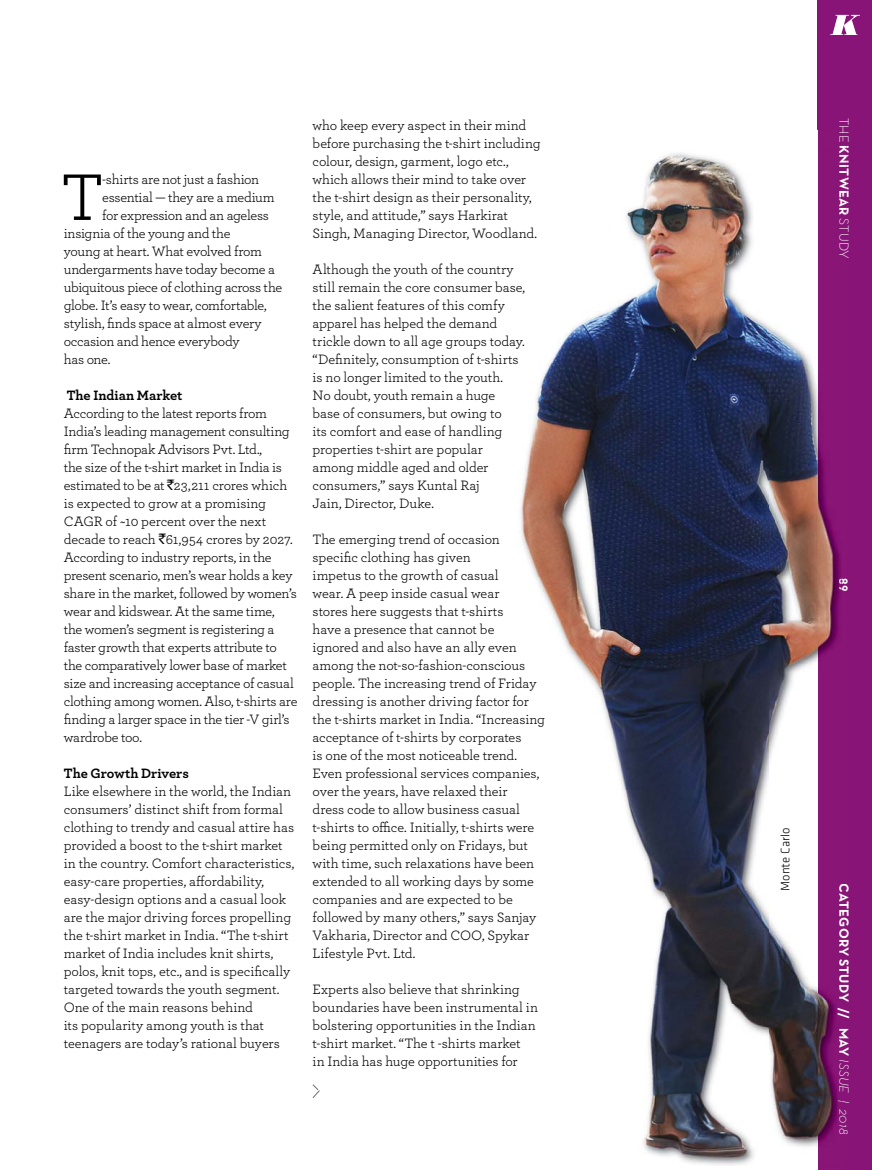
<style>
.page{position:relative;width:872px;height:1170px;background:#fff}
.page>*{position:absolute;margin:0;border:0;box-sizing:border-box;transform-origin:0 0}
.t1{font:69px "Archer";color:#000}
.t2{font:14.25px/18px "Archer";letter-spacing:-.01em;color:#000}
.t3{font:700 14.25px "Archer";color:#000}
.t4{font:700 13.5px "Neutra Text";letter-spacing:.005em;color:#fff}
.t5{font:300 13.5px "Neutra Text";letter-spacing:.005em;color:#fff}
.t6{font:300 12.75px "Klavika";color:#000}
.t7{font:700 12px "DIN";color:#edeeee}
.s1{font-family:"Rupee Foradian"}
.s2{font-weight:700}
.s3{color:#fdfdfd}
.s4{font-weight:300;font-style:italic}
.s5{font-weight:300;font-style:italic;color:#fefefe}
.s6{font-weight:300;font-style:italic;color:#eeeeef}
</style>
<div class="page">
<div style="left:818px;top:0;width:54px;height:1169px;background:#881477"></div>
<svg style="left:830px;top:15px;width:30px;height:20px"></svg>
<svg style="left:312px;top:1084px;width:8px;height:14px"></svg>
<img style="left:520px;top:153px;width:320px;height:1011px">
<img style="left:839px;top:153px;width:1px;height:62px">
<svg style="left:839px;top:578px;width:1px;height:12px"></svg>
<h1 class="t1" style="left:60px;top:171px;width:45px">T</h1>
<p class="t2" style="left:102px;top:171px;width:158px">-shirts are not just a fashion</p>
<p class="t2" style="left:102px;top:189px;width:174px">essential — they are a medium</p>
<p class="t2" style="left:102px;top:207px;width:168px">for expression and an ageless</p>
<p class="t2" style="left:64px;top:225px;width:168px">insignia of the young and the</p>
<p class="t2" style="left:64px;top:243px;width:200px">young at heart. What evolved from</p>
<p class="t2" style="left:64px;top:261px;width:213px">undergarments have today become a</p>
<p class="t2" style="left:64px;top:279px;width:220px">ubiquitous piece of clothing across the</p>
<p class="t2" style="left:64px;top:297px;width:204px">globe. It’s easy to wear, comfortable,</p>
<p class="t2" style="left:64px;top:315px;width:199px">stylish, finds space at almost every</p>
<p class="t2" style="left:64px;top:333px;width:177px">occasion and hence everybody</p>
<p class="t2" style="left:64px;top:351px;width:48px">has one.</p>
<p class="t3" style="left:67px;top:390px;width:117px">The Indian Market</p>
<p class="t2" style="left:64px;top:405px;width:235px">According to the latest reports from India’s leading management consulting firm Technopak Advisors Pvt. Ltd.,<br>the size of the t-shirt market in India is estimated to be at <span class="s1">`</span>23,211 crores which is expected to grow at a promising CAGR of ~10 percent over the next decade to reach <span class="s1">`</span>61,954 crores by 2027.<br>According to industry reports, in the present scenario, men’s wear holds a key share in the market, followed by women’s wear and kidswear. At the same time,<br>the women’s segment is registering a faster growth that experts attribute to the comparatively lower base of market size and increasing acceptance of casual clothing among women. Also, t-shirts are finding a larger space in the tier -V girl’s wardrobe too.</p>
<p class="t3" style="left:64px;top:768px;width:127px">The Growth Drivers</p>
<p class="t2" style="left:64px;top:784px;width:232px">Like elsewhere in the world, the Indian consumers’ distinct shift from formal clothing to trendy and casual attire has provided a boost to the t-shirt market in the country. Comfort characteristics, easy-care properties, affordability, easy-design options and a casual look are the major driving forces propelling the t-shirt market in India. “The t-shirt market of India includes knit shirts, polos, knit tops, etc., and is specifically targeted towards the youth segment.<br>One of the main reasons behind<br>its popularity among youth is that teenagers are today’s rational buyers</p>
<p class="t2" style="left:313px;top:117px;width:229px">who keep every aspect in their mind before purchasing the t-shirt including colour, design, garment, logo etc., which allows their mind to take over the t-shirt design as their personality, style, and attitude,” says Harkirat Singh, Managing Director, Woodland.</p>
<p class="t2" style="left:313px;top:261px;width:214px">Although the youth of the country still remain the core consumer base, the salient features of this comfy apparel has helped the demand trickle down to all age groups today. “Definitely, consumption of t-shirts is no longer limited to the youth.<br>No doubt, youth remain a huge base of consumers, but owing to<br>its comfort and ease of handling properties t-shirt are popular among middle aged and older consumers,” says Kuntal Raj<br>Jain, Director, Duke.</p>
<p class="t2" style="left:313px;top:532px;width:234px">The emerging trend of occasion specific clothing has given<br>impetus to the growth of casual<br>wear. A peep inside casual wear<br>stores here suggests that t-shirts<br>have a presence that cannot be<br>ignored and also have an ally even among the not-so-fashion-conscious people. The increasing trend of Friday dressing is another driving factor for the t-shirts market in India. “Increasing acceptance of t-shirts by corporates<br>is one of the most noticeable trend.<br>Even professional services companies, over the years, have relaxed their<br>dress code to allow business casual t-shirts to office. Initially, t-shirts were being permitted only on Fridays, but with time, such relaxations have been extended to all working days by some companies and are expected to be followed by many others,” says Sanjay Vakharia, Director and COO, Spykar Lifestyle Pvt. Ltd.</p>
<p class="t2" style="left:313px;top:982px;width:227px">Experts also believe that shrinking boundaries have been instrumental in bolstering opportunities in the Indian t-shirt market. “The t -shirts market<br>in India has huge opportunities for</p>
<p class="t5" style="left:849px;top:118px;width:142px;rotate:90deg">THE <span class="s2">KNITWEAR</span> STUDY</p>
<p class="t7" style="left:848px;top:578px;width:15px;rotate:90deg">89</p>
<p class="t6" style="left:780px;top:890px;width:64px;rotate:-90deg">Monte Carlo</p>
<p class="t4" style="left:849px;top:883px;width:252px;rotate:90deg">CATEGORY STUDY <span class="s3">//</span> MAY <span class="s4">ISSU</span><span class="s5">E</span> <span class="s6">|</span> <span class="s5">20</span><span class="s4">18</span></p>
</div>
